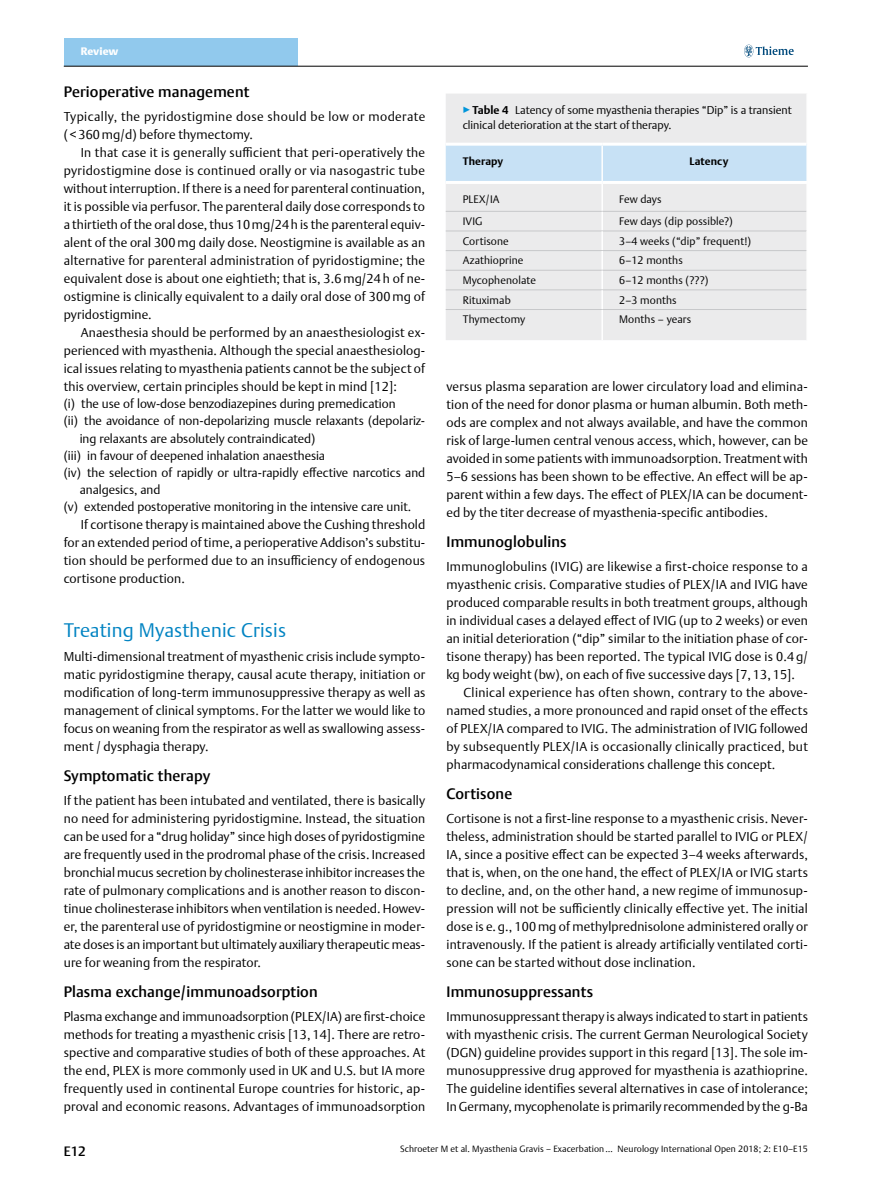
<style>
.page{position:relative;width:893px;height:1191px;background:#fff}
.page>*{position:absolute;margin:0;border:0;box-sizing:border-box;transform-origin:0 0}
.t1{font:300 19.5px "Thieme Argo 2011";letter-spacing:.01em;color:#0083c2}
.t2{font:500 15px "Thieme Argo 2011";letter-spacing:.01em;color:#000}
.t3{font:500 13.5px "Thieme Argo 2011";color:#000}
.t4{font:300 12.75px/18px "Thieme Argo 2011";letter-spacing:.01em;color:#000;text-align:justify}
.t5{font:300 12.75px/18px "Thieme Argo 2011";letter-spacing:.03em;color:#000}
.t6{font:300 12.3px "Thieme Argo 2011";color:#000}
.t7{font:300 11.25px/15px "Thieme Argo 2011";color:#000}
.t8{font:300 10.8px "Thieme Argo 2011";letter-spacing:.01em;color:#000}
.t9{font:700 10.8px "Thieme Argo 2011";letter-spacing:.01em;color:#000}
.t10{font:900 10.8px "Thieme Argo 2011";letter-spacing:-.005em;color:#fff}
.t11{font:300 9px "Thieme Argo 2011";letter-spacing:.01em;color:#000}
.s1{color:#0095da}
.s2{font-weight:700}
</style>
<div class="page">
<div style="left:64px;top:38px;width:234px;height:28px;background:#91c9ed"></div>
<svg style="left:744px;top:45px;width:50px;height:12px"></svg>
<hr style="left:64px;top:66px;width:744px;height:1px;background:#000">
<div style="left:446px;top:94px;width:360px;height:246px;background:#ebebec"></div>
<div style="left:446px;top:146px;width:360px;height:35px;background:#c7e1f5"></div>
<hr style="left:446px;top:143px;width:156px;height:3px;background:#fff">
<hr style="left:446px;top:181px;width:156px;height:3px;background:#fff">
<hr style="left:602px;top:143px;width:204px;height:3px;background:#fff">
<hr style="left:602px;top:181px;width:206px;height:3px;background:#fff">
<hr style="left:601px;top:146px;width:2px;height:35px;background:#fff">
<hr style="left:601px;top:184px;width:2px;height:27px;background:#fff">
<hr style="left:446px;top:211px;width:156px;height:1px;background:#c7c8ca">
<hr style="left:602px;top:211px;width:204px;height:1px;background:#c7c8ca">
<hr style="left:446px;top:231px;width:156px;height:1px;background:#c7c8ca">
<hr style="left:602px;top:231px;width:204px;height:1px;background:#c7c8ca">
<hr style="left:446px;top:250px;width:156px;height:1px;background:#c7c8ca">
<hr style="left:602px;top:250px;width:204px;height:1px;background:#c7c8ca">
<hr style="left:446px;top:270px;width:156px;height:1px;background:#c7c8ca">
<hr style="left:602px;top:270px;width:204px;height:1px;background:#c7c8ca">
<hr style="left:446px;top:289px;width:156px;height:1px;background:#c7c8ca">
<hr style="left:602px;top:289px;width:204px;height:1px;background:#c7c8ca">
<svg style="left:601px;top:212px;width:2px;height:97px"></svg>
<hr style="left:446px;top:309px;width:156px;height:1px;background:#c7c8ca">
<hr style="left:602px;top:309px;width:204px;height:1px;background:#c7c8ca">
<hr style="left:601px;top:310px;width:2px;height:30px;background:#fff">
<p class="t10" style="left:81px;top:44px;width:39px">Review</p>
<p class="t2" style="left:64px;top:82px;width:187px">Perioperative management</p>
<p class="t5" style="left:64px;top:107px;width:363px">Typically, the pyridostigmine dose should be low or moderate ( &lt; 360mg/d) before thymectomy.</p>
<p class="t4" style="left:64px;top:143px;width:363px;text-indent:17px">In that case it is generally sufficient that peri-operatively the pyridostigmine dose is continued orally or via nasogastric tube without interruption. If there is a need for parenteral continuation, it is possible via perfusor. The parenteral daily dose corresponds to a thirtieth of the oral dose, thus 10mg/24h is the parenteral equiv&shy;alent of the oral 300 mg daily dose. Neostigmine is available as an alternative for parenteral administration of pyridostigmine; the equivalent dose is about one eightieth; that is, 3.6mg/24 h of ne&shy;ostigmine is clinically equivalent to a daily oral dose of 300 mg of pyridostigmine.</p>
<p class="t4" style="left:64px;top:323px;width:363px;text-indent:17px">Anaesthesia should be performed by an anaesthesiologist ex&shy;perienced with myasthenia. Although the special anaesthesiolog&shy;ical issues relating to myasthenia patients cannot be the subject of this overview, certain principles should be kept in mind [12]:</p>
<p class="t6" style="left:64px;top:396px;width:333px">(i) the use of low-dose benzodiazepines during premedication</p>
<p class="t6" style="left:64px;top:413px;width:363px">(ii) the avoidance of non-depolarizing muscle relaxants (depolariz-</p>
<p class="t6" style="left:80px;top:430px;width:237px">ing relaxants are absolutely contraindicated)</p>
<p class="t6" style="left:64px;top:447px;width:263px">(iii) in favour of deepened inhalation anaesthesia</p>
<p class="t6" style="left:64px;top:464px;width:363px">(iv) the selection of rapidly or ultra-rapidly effective narcotics and</p>
<p class="t6" style="left:80px;top:481px;width:82px">analgesics, and</p>
<p class="t6" style="left:64px;top:499px;width:349px">(v) extended postoperative monitoring in the intensive care unit.</p>
<p class="t4" style="left:64px;top:515px;width:363px;text-indent:17px">If cortisone therapy is maintained above the Cushing threshold for an extended period of time, a perioperative Addison’s substitu&shy;tion should be performed due to an insufficiency of endogenous cortisone production.</p>
<h1 class="t1" style="left:64px;top:617px;width:224px">Treating Myasthenic Crisis</h1>
<p class="t4" style="left:64px;top:647px;width:363px">Multi-dimensional treatment of myasthenic crisis include sympto&shy;matic pyridostigmine therapy, causal acute therapy, initiation or modification of long-term immunosuppressive therapy as well as management of clinical symptoms. For the latter we would like to focus on weaning from the respirator as well as swallowing assess&shy;ment / dysphagia therapy.</p>
<p class="t2" style="left:64px;top:766px;width:148px">Symptomatic therapy</p>
<p class="t4" style="left:64px;top:791px;width:363px">If the patient has been intubated and ventilated, there is basically no need for administering pyridostigmine. Instead, the situation can be used for a “drug holiday” since high doses of pyridostigmine are frequently used in the prodromal phase of the crisis. Increased bronchial mucus secretion by cholinesterase inhibitor increases the rate of pulmonary complications and is another reason to discon&shy;tinue cholinesterase inhibitors when ventilation is needed. Howev&shy;er, the parenteral use of pyridostigmine or neostigmine in moder&shy;ate doses is an important but ultimately auxiliary therapeutic meas&shy;ure for weaning from the respirator.</p>
<p class="t2" style="left:64px;top:982px;width:255px">Plasma exchange/immunoadsorption</p>
<p class="t4" style="left:64px;top:1007px;width:363px">Plasma exchange and immunoadsorption (PLEX/IA) are first-choice methods for treating a myasthenic crisis [13, 14]. There are retro&shy;spective and comparative studies of both of these approaches. At the end, PLEX is more commonly used in UK and U.S. but IA more frequently used in continental Europe countries for historic, ap&shy;proval and economic reasons. Advantages of immunoadsorption</p>
<p class="t7" style="left:463px;top:103px;width:331px"><span class="s1">▶</span><span class="s2">Table 4</span> Latency of some myasthenia therapies “Dip” is a transient clinical deterioration at the start of therapy.</p>
<p class="t9" style="left:463px;top:154px;width:42px">Therapy</p>
<p class="t9" style="left:689px;top:154px;width:40px">Latency</p>
<p class="t8" style="left:463px;top:192px;width:38px">PLEX/IA</p>
<p class="t8" style="left:619px;top:192px;width:44px">Few days</p>
<p class="t8" style="left:463px;top:214px;width:21px">IVIG</p>
<p class="t8" style="left:619px;top:214px;width:115px">Few days (dip possible?)</p>
<p class="t8" style="left:463px;top:234px;width:48px">Cortisone</p>
<p class="t8" style="left:619px;top:234px;width:134px">3–4 weeks (“dip” frequent!)</p>
<p class="t8" style="left:463px;top:253px;width:62px">Azathioprine</p>
<p class="t8" style="left:619px;top:253px;width:65px">6–12 months</p>
<p class="t8" style="left:463px;top:273px;width:75px">Mycophenolate</p>
<p class="t8" style="left:619px;top:273px;width:91px">6–12 months (???)</p>
<p class="t8" style="left:463px;top:292px;width:50px">Rituximab</p>
<p class="t8" style="left:619px;top:292px;width:59px">2–3 months</p>
<p class="t8" style="left:463px;top:312px;width:64px">Thymectomy</p>
<p class="t8" style="left:619px;top:312px;width:74px">Months – years</p>
<p class="t4" style="left:446px;top:377px;width:363px">versus plasma separation are lower circulatory load and elimina&shy;tion of the need for donor plasma or human albumin. Both meth&shy;ods are complex and not always available, and have the common risk of large-lumen central venous access, which, however, can be avoided in some patients with immunoadsorption. Treatment with 5–6 sessions has been shown to be effective. An effect will be ap&shy;parent within a few days. The effect of PLEX/IA can be document&shy;ed by the titer decrease of myasthenia-specific antibodies.</p>
<p class="t2" style="left:446px;top:532px;width:122px">Immunoglobulins</p>
<p class="t4" style="left:446px;top:557px;width:363px">Immunoglobulins (IVIG) are likewise a first-choice response to a myasthenic crisis. Comparative studies of PLEX/IA and IVIG have produced comparable results in both treatment groups, although in individual cases a delayed effect of IVIG (up to 2 weeks) or even an initial deterioration (“dip” similar to the initiation phase of cor&shy;tisone therapy) has been reported. The typical IVIG dose is 0.4 g/ kg body weight (bw), on each of five successive days [7, 13, 15].</p>
<p class="t4" style="left:446px;top:683px;width:363px;text-indent:17px">Clinical experience has often shown, contrary to the above&shy;named studies, a more pronounced and rapid onset of the effects of PLEX/IA compared to IVIG. The administration of IVIG followed by subsequently PLEX/IA is occasionally clinically practiced, but pharmacodynamical considerations challenge this concept.</p>
<p class="t2" style="left:446px;top:784px;width:67px">Cortisone</p>
<p class="t4" style="left:446px;top:809px;width:363px">Cortisone is not a first-line response to a myasthenic crisis. Never&shy;theless, administration should be started parallel to IVIG or PLEX/ IA, since a positive effect can be expected 3–4 weeks afterwards, that is, when, on the one hand, the effect of PLEX/IA or IVIG starts to decline, and, on the other hand, a new regime of immunosup&shy;pression will not be sufficiently clinically effective yet. The initial dose is e. g., 100mg of methylprednisolone administered orally or intravenously. If the patient is already artificially ventilated corti&shy;sone can be started without dose inclination.</p>
<p class="t2" style="left:446px;top:982px;width:148px">Immunosuppressants</p>
<p class="t4" style="left:446px;top:1007px;width:363px">Immunosuppressant therapy is always indicated to start in patients with myasthenic crisis. The current German Neurological Society (DGN) guideline provides support in this regard [13]. The sole im&shy;munosuppressive drug approved for myasthenia is azathioprine.<br>The guideline identifies several alternatives in case of intolerance; In Germany, mycophenolate is primarily recommended by the g-Ba</p>
<p class="t3" style="left:64px;top:1142px;width:24px">E12</p>
<p class="t11" style="left:400px;top:1143px;width:409px">Schroeter M et al. Myasthenia Gravis – Exacerbation … Neurology International Open 2018; 2: E10–E15</p>
</div>
